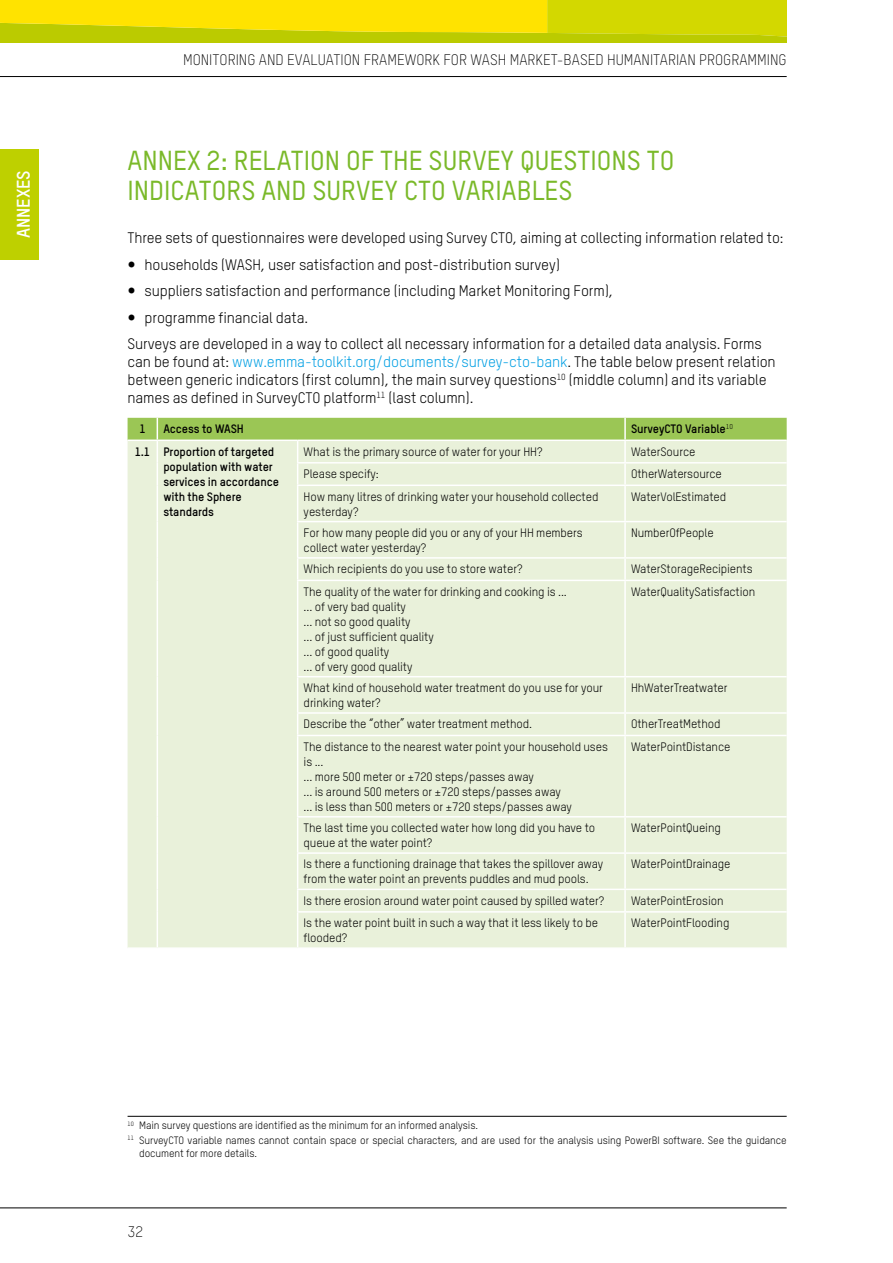
<style>
.page{position:relative;width:893px;height:1263px;background:#fff}
.page>*{position:absolute;margin:0;border:0;box-sizing:border-box;transform-origin:0 0}
.t1{font:500 27px/30px "Oxfam TSTARPRO";color:#7ab929}
.t2{font:700 18px "Oxfam TSTARPRO";color:#fff}
.t3{font:15px/18px "Oxfam TSTARPRO";letter-spacing:-.01em;color:#000}
.t4{font:300 15px "Oxfam TSTARPRO";color:#000}
.t5{font:12px/15px "Oxfam TSTARPRO";letter-spacing:-.01em;color:#000}
.t6{font:700 12px/15px "Oxfam TSTARPRO";letter-spacing:-.01em;color:#000}
.t7{font:10.5px/14.9px "Oxfam TSTARPRO";letter-spacing:-.01em;color:#000}
.s1{color:#009fe3}
</style>
<div class="page">
<svg style="left:0;top:0;width:787px;height:43px;background:#e0d900"></svg>
<hr style="left:0;top:76px;width:787px;height:1px;background:#000">
<hr style="left:0;top:1207px;width:787px;height:1px;background:#000">
<div style="left:0;top:149px;width:38px;height:110px;background:#bed000"></div>
<div style="left:128px;top:485px;width:659px;height:462px;background:#e9f1da"></div>
<hr style="left:157px;top:485px;width:1px;height:37px;background:#fff">
<hr style="left:157px;top:522px;width:1px;height:36px;background:#fff">
<svg style="left:157px;top:558px;width:1px;height:22px"></svg>
<hr style="left:157px;top:580px;width:1px;height:97px;background:#fff">
<hr style="left:157px;top:677px;width:1px;height:36px;background:#fff">
<svg style="left:157px;top:713px;width:1px;height:22px"></svg>
<hr style="left:157px;top:735px;width:1px;height:82px;background:#fff">
<hr style="left:157px;top:817px;width:1px;height:36px;background:#fff">
<hr style="left:157px;top:853px;width:1px;height:36px;background:#fff">
<svg style="left:157px;top:889px;width:1px;height:23px"></svg>
<hr style="left:157px;top:912px;width:1px;height:35px;background:#fff">
<svg style="left:128px;top:418px;width:659px;height:67px;background:#d0e3b0"></svg>
<hr style="left:625px;top:462px;width:162px;height:1px;background:#fff">
<hr style="left:624px;top:463px;width:2px;height:21px;background:#fff">
<hr style="left:297px;top:484px;width:328px;height:2px;background:#fff">
<hr style="left:297px;top:486px;width:1px;height:35px;background:#fff">
<hr style="left:625px;top:484px;width:162px;height:2px;background:#fff">
<hr style="left:624px;top:486px;width:2px;height:35px;background:#fff">
<hr style="left:297px;top:521px;width:328px;height:1px;background:#fff">
<hr style="left:297px;top:522px;width:1px;height:35px;background:#fff">
<hr style="left:625px;top:521px;width:162px;height:1px;background:#fff">
<hr style="left:624px;top:522px;width:2px;height:35px;background:#fff">
<hr style="left:297px;top:557px;width:328px;height:2px;background:#fff">
<svg style="left:297px;top:559px;width:1px;height:21px"></svg>
<hr style="left:625px;top:557px;width:162px;height:2px;background:#fff">
<hr style="left:624px;top:559px;width:2px;height:21px;background:#fff">
<hr style="left:297px;top:580px;width:328px;height:1px;background:#fff">
<hr style="left:297px;top:581px;width:1px;height:95px;background:#fff">
<hr style="left:625px;top:580px;width:162px;height:1px;background:#fff">
<hr style="left:624px;top:581px;width:2px;height:95px;background:#fff">
<hr style="left:297px;top:676px;width:328px;height:1px;background:#fff">
<hr style="left:297px;top:677px;width:1px;height:35px;background:#fff">
<hr style="left:625px;top:676px;width:162px;height:1px;background:#fff">
<hr style="left:624px;top:677px;width:2px;height:35px;background:#fff">
<hr style="left:297px;top:712px;width:328px;height:2px;background:#fff">
<svg style="left:297px;top:714px;width:1px;height:21px"></svg>
<hr style="left:625px;top:712px;width:162px;height:2px;background:#fff">
<hr style="left:624px;top:714px;width:2px;height:21px;background:#fff">
<hr style="left:297px;top:735px;width:328px;height:1px;background:#fff">
<hr style="left:297px;top:736px;width:1px;height:80px;background:#fff">
<hr style="left:625px;top:735px;width:162px;height:1px;background:#fff">
<hr style="left:624px;top:736px;width:2px;height:80px;background:#fff">
<hr style="left:297px;top:816px;width:328px;height:1px;background:#fff">
<hr style="left:297px;top:817px;width:1px;height:35px;background:#fff">
<hr style="left:625px;top:816px;width:162px;height:1px;background:#fff">
<hr style="left:624px;top:817px;width:2px;height:35px;background:#fff">
<hr style="left:297px;top:852px;width:328px;height:2px;background:#fff">
<hr style="left:297px;top:854px;width:1px;height:35px;background:#fff">
<hr style="left:625px;top:852px;width:162px;height:2px;background:#fff">
<hr style="left:624px;top:854px;width:2px;height:35px;background:#fff">
<hr style="left:297px;top:889px;width:328px;height:1px;background:#fff">
<svg style="left:297px;top:890px;width:1px;height:21px"></svg>
<hr style="left:625px;top:889px;width:162px;height:1px;background:#fff">
<hr style="left:624px;top:890px;width:2px;height:21px;background:#fff">
<hr style="left:297px;top:911px;width:328px;height:2px;background:#fff">
<hr style="left:297px;top:913px;width:1px;height:34px;background:#fff">
<hr style="left:625px;top:911px;width:162px;height:2px;background:#fff">
<hr style="left:624px;top:913px;width:2px;height:34px;background:#fff">
<hr style="left:128px;top:1116px;width:659px;height:1px;background:#000">
<h2 class="t2" style="left:12px;top:238px;width:70px;rotate:-90deg">ANNEXES</h2>
<p class="t4" style="left:183px;top:51px;width:605px">MONITORING AND EVALUATION FRAMEWORK FOR WASH MARKET-BASED HUMANITARIAN PROGRAMMING</p>
<h1 class="t1" style="left:128px;top:145px;width:548px">ANNEX 2: RELATION OF THE SURVEY QUESTIONS TO<br>INDICATORS AND SURVEY CTO VARIABLES</h1>
<p class="t3" style="left:128px;top:229px;width:657px">Three sets of questionnaires were developed using Survey CTO, aiming at collecting information related to:</p>
<p class="t3" style="left:145px;top:255px;width:417px">households (WASH, user satisfaction and post-distribution survey)</p>
<p class="t3" style="left:145px;top:282px;width:470px">suppliers satisfaction and performance (including Market Monitoring Form),</p>
<p class="t3" style="left:145px;top:308px;width:165px">programme financial data.</p>
<p class="t3" style="left:128px;top:335px;width:636px">Surveys are developed in a way to collect all necessary information for a detailed data analysis. Forms</p>
<p class="t3" style="left:128px;top:353px;width:650px">can be found at: <span class="s1">www.emma-toolkit.org/documents/survey-cto-bank</span>. The table below present relation between generic indicators (first column), the main survey questions<sup>10</sup> (middle column) and its variable names as defined in SurveyCTO platform<sup>11</sup> (last column).</p>
<p class="t6" style="left:139px;top:421px;width:8px">1</p>
<p class="t6" style="left:163px;top:421px;width:82px">Access to WASH</p>
<p class="t6" style="left:631px;top:421px;width:103px">SurveyCTO Variable<sup>10</sup></p>
<p class="t6" style="left:163px;top:443px;width:117px;text-indent:-29px">1.1 Proportion of targeted population with water services in accordance with the Sphere standards</p>
<p class="t5" style="left:304px;top:444px;width:240px">What is the primary source of water for your HH?</p>
<p class="t5" style="left:631px;top:444px;width:66px">WaterSource</p>
<p class="t5" style="left:304px;top:466px;width:77px">Please specify:</p>
<p class="t5" style="left:631px;top:466px;width:92px">OtherWatersource</p>
<p class="t5" style="left:304px;top:489px;width:296px">How many litres of drinking water your household collected yesterday?</p>
<p class="t5" style="left:631px;top:489px;width:97px">WaterVolEstimated</p>
<p class="t5" style="left:304px;top:525px;width:281px">For how many people did you or any of your HH members collect water yesterday?</p>
<p class="t5" style="left:631px;top:525px;width:84px">NumberOfPeople</p>
<p class="t5" style="left:304px;top:561px;width:220px">Which recipients do you use to store water?</p>
<p class="t5" style="left:631px;top:561px;width:123px">WaterStorageRecipients</p>
<p class="t5" style="left:304px;top:584px;width:265px">The quality of the water for drinking and cooking is ... ... of very bad quality<br>... not so good quality<br>... of just sufficient quality<br>... of good quality<br>... of very good quality</p>
<p class="t5" style="left:631px;top:584px;width:126px">WaterQualitySatisfaction</p>
<p class="t5" style="left:304px;top:680px;width:301px">What kind of household water treatment do you use for your drinking water?</p>
<p class="t5" style="left:631px;top:680px;width:98px">HhWaterTreatwater</p>
<p class="t5" style="left:304px;top:716px;width:230px">Describe the “other” water treatment method.</p>
<p class="t5" style="left:631px;top:716px;width:91px">OtherTreatMethod</p>
<p class="t5" style="left:304px;top:739px;width:306px">The distance to the nearest water point your household uses is ...<br>... more 500 meter or ±720 steps/passes away<br>... is around 500 meters or ±720 steps/passes away<br>... is less than 500 meters or ±720 steps/passes away</p>
<p class="t5" style="left:631px;top:739px;width:101px">WaterPointDistance</p>
<p class="t5" style="left:304px;top:820px;width:293px">The last time you collected water how long did you have to queue at the water point?</p>
<p class="t5" style="left:631px;top:820px;width:91px">WaterPointQueing</p>
<p class="t5" style="left:304px;top:856px;width:301px">Is there a functioning drainage that takes the spillover away from the water point an prevents puddles and mud pools.</p>
<p class="t5" style="left:631px;top:856px;width:101px">WaterPointDrainage</p>
<p class="t5" style="left:304px;top:893px;width:302px">Is there erosion around water point caused by spilled water?</p>
<p class="t5" style="left:631px;top:893px;width:94px">WaterPointErosion</p>
<p class="t5" style="left:304px;top:915px;width:296px">Is the water point built in such a way that it less likely to be flooded?</p>
<p class="t5" style="left:631px;top:915px;width:100px">WaterPointFlooding</p>
<p class="t7" style="left:128px;top:1118px;width:661px"><sup>10</sup> Main survey questions are identified as the minimum for an informed analysis.<br><sup>11</sup> SurveyCTO variable names cannot contain space or special characters, and are used for the analysis using PowerBI software. See the guidance</p>
<p class="t7" style="left:139px;top:1145px;width:119px">document for more details.</p>
<p class="t4" style="left:128px;top:1222px;width:17px">32</p>
</div>
